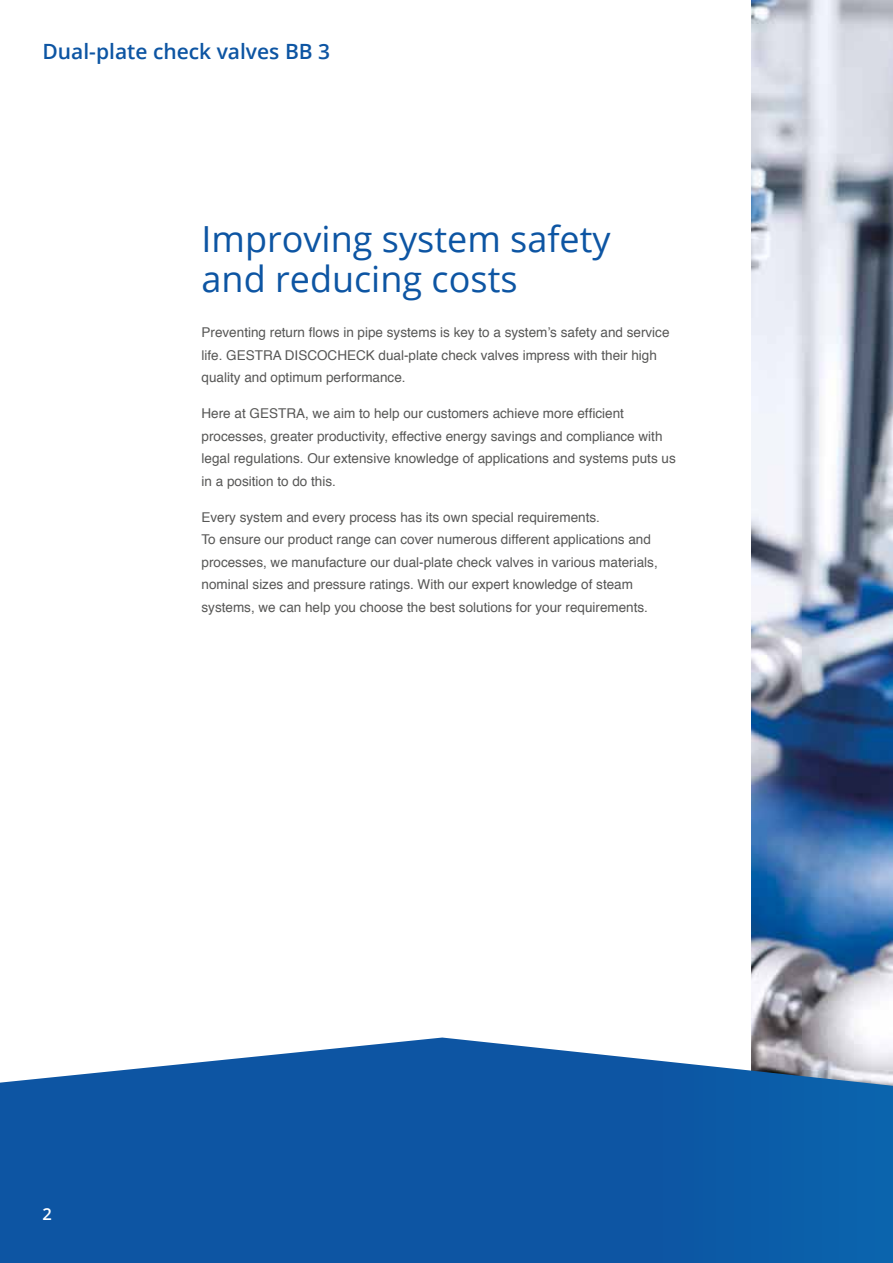
<style>
.page{position:relative;width:893px;height:1263px;background:#fff}
.page>*{position:absolute;margin:0;border:0;box-sizing:border-box;transform-origin:0 0}
.t1{font:36px/40.5px "Open Sans";color:#0d55a3}
.t2{font:600 21px "Open Sans";color:#0d55a3}
.t3{font:600 16.5px "Open Sans";color:#fff}
.t4{font:13.5px/22.5px "Helvetica";color:#575756}
</style>
<div class="page">
<img style="left:752px;top:0;width:141px;height:1037px">
<svg style="left:0;top:1037px;width:893px;height:226px;background:#2466ac"></svg>
<h2 class="t2" style="left:43px;top:37px;width:289px">Dual-plate check valves BB 3</h2>
<h1 class="t1" style="left:202px;top:217px;width:411px">Improving system safety and reducing costs</h1>
<p class="t4" style="left:202px;top:321px;width:469px">Preventing return flows in pipe systems is key to a system’s safety and service life. GESTRA DISCOCHECK dual-plate check valves impress with their high quality and optimum performance.</p>
<p class="t4" style="left:202px;top:402px;width:476px">Here at GESTRA, we aim to help our customers achieve more efficient processes, greater productivity, effective energy savings and compliance with legal regulations. Our extensive knowledge of applications and systems puts us in a position to do this.</p>
<p class="t4" style="left:202px;top:506px;width:458px">Every system and every process has its own special requirements.<br>To ensure our product range can cover numerous different applications and processes, we manufacture our dual-plate check valves in various materials, nominal sizes and pressure ratings. With our expert knowledge of steam systems, we can help you choose the best solutions for your requirements.</p>
<p class="t3" style="left:43px;top:1203px;width:11px">2</p>
</div>
